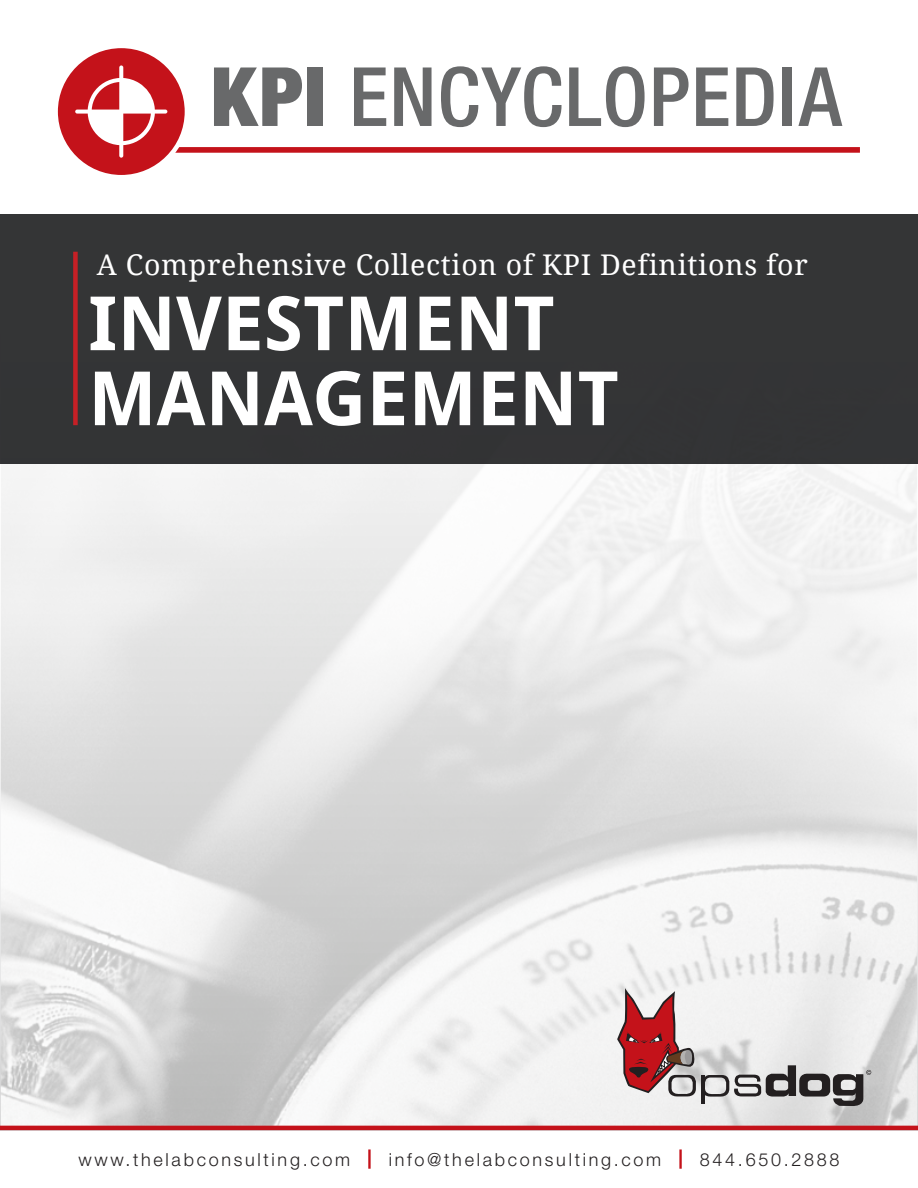
<style>
.page{position:relative;width:918px;height:1188px;background:#fff}
.page>*{position:absolute;margin:0;border:0;box-sizing:border-box;transform-origin:0 0}
.t1{font:500 condensed 81.9px "Helvetica Neue LT Pro";letter-spacing:.015em;color:#57585a}
.t2{font:700 75px/75px "Droid Sans";color:#fff}
.t3{font:28.5px "Droid Serif";letter-spacing:.025em;color:#fff}
.t4{font:300 18px "Helvetica Neue LT Pro";letter-spacing:.15em;color:#231f20}
.s1{font-weight:900}
</style>
<div class="page">
<img style="left:3px;top:463px;width:912px;height:662px">
<hr style="left:0;top:1126px;width:918px;height:4px;background:#c4121a">
<div style="left:136px;top:147px;width:724px;height:6px;background:#c4121a"></div>
<svg style="left:56px;top:46px;width:131px;height:131px;background:#cb2e35"></svg>
<div style="left:53px;top:44px;width:136px;height:136px;border:5px solid #fff;border-radius:50%"></div>
<hr style="left:368px;top:1149px;width:3px;height:20px;background:#c4121a">
<hr style="left:679px;top:1149px;width:3px;height:20px;background:#c4121a">
<svg style="left:75px;top:65px;width:92px;height:93px"></svg>
<svg style="left:617px;top:988px;width:79px;height:109px"></svg>
<svg style="left:702px;top:1065px;width:169px;height:41px;background:#a1a0a0"></svg>
<div style="left:0;top:214px;width:918px;height:249px;background:#343536"></div>
<div style="left:73px;top:252px;width:5px;height:173px;background:#c52026"></div>
<h1 class="t1" style="left:211px;top:48px;width:632px"><span class="s1">KPI</span> ENCYCLOPEDIA</h1>
<h3 class="t3" style="left:97px;top:249px;width:713px">A Comprehensive Collection of KPI Definitions for</h3>
<h2 class="t2" style="left:88px;top:284px;width:532px">INVESTMENT<br>MANAGEMENT</h2>
<p class="t4" style="left:78px;top:1148px;width:273px">www.thelabconsulting.com</p>
<p class="t4" style="left:389px;top:1148px;width:274px">info@thelabconsulting.com</p>
<p class="t4" style="left:700px;top:1148px;width:141px">844.650.2888</p>
</div>
